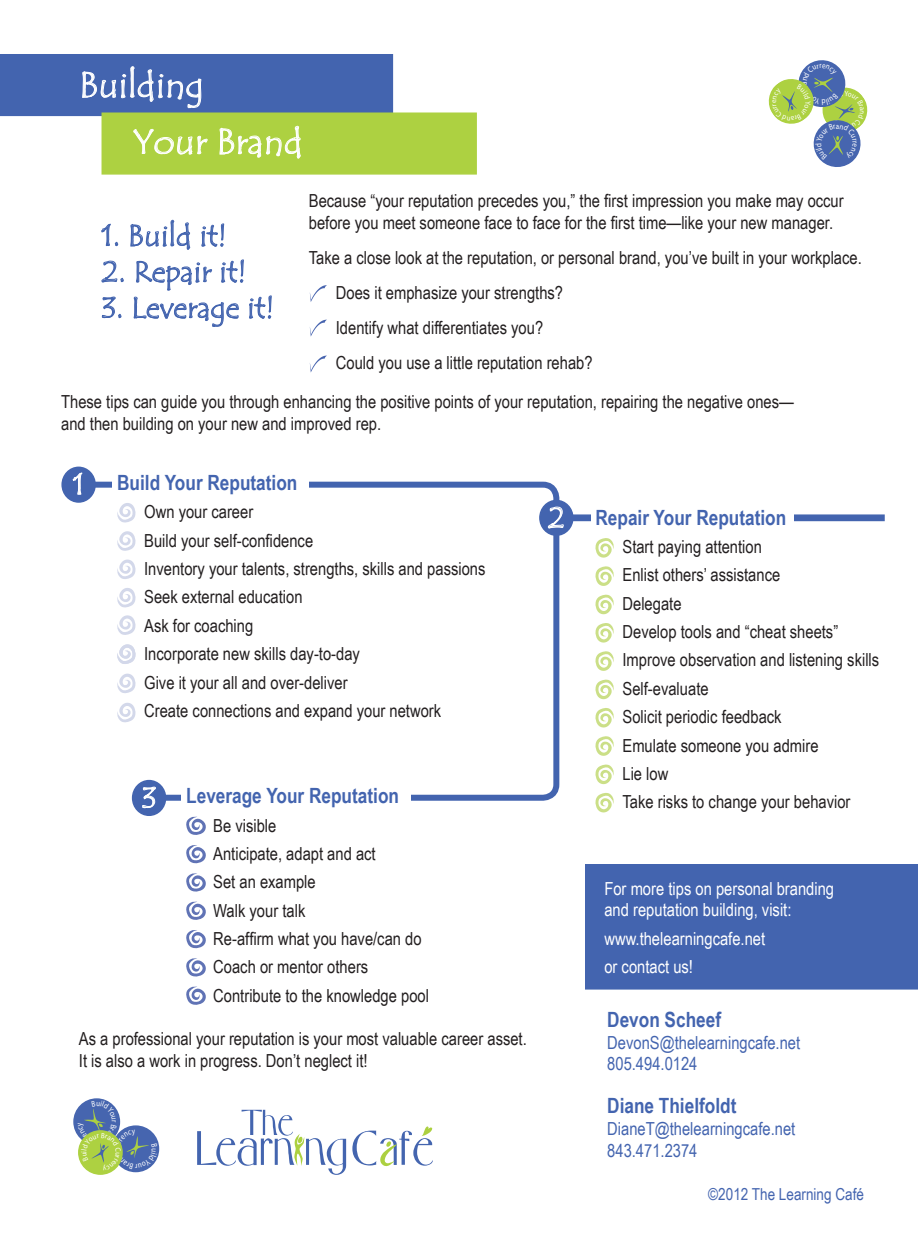
<style>
.page{position:relative;width:918px;height:1242px;background:#fff}
.page>*{position:absolute;margin:0;border:0;box-sizing:border-box;transform-origin:0 0}
.t1{font:36px "Tempus Sans ITC";color:#fff}
.t2{font:30px "Tempus Sans ITC";color:#4364af}
.t3{font:30px "Tempus Sans ITC";color:#fff}
.t4{font:700 21px "Arial Narrow";color:#4364af}
.t5{font:18px/21.6px "Arial Narrow";color:#231f20}
.t6{font:18px/21.6px "Arial Narrow";color:#fff}
.t7{font:18px "Arial Narrow";color:#4364af}
.t8{font:16.5px "Arial Narrow";color:#4364af}
.t9{font:8.25px "Myriad";color:#fff;scale:.85 1}
</style>
<div class="page">
<svg style="left:574px;top:514px;width:311px;height:7px"></svg>
<svg style="left:153px;top:551px;width:407px;height:253px"></svg>
<div style="left:585px;top:864px;width:333px;height:126px;background:#4364af"></div>
<div style="left:1px;top:55px;width:391px;height:60px;background:#4364af"></div>
<div style="left:0;top:54px;width:393px;height:62px;border:2px solid #4364af"></div>
<svg style="left:82px;top:66px;width:120px;height:43px"></svg>
<div style="left:102px;top:112px;width:375px;height:63px;background:#add141;border:2px solid #add141"></div>
<svg style="left:133px;top:129px;width:75px;height:26px"></svg>
<svg style="left:219px;top:125px;width:82px;height:34px"></svg>
<svg style="left:101px;top:223px;width:17px;height:24px"></svg>
<svg style="left:101px;top:260px;width:23px;height:23px"></svg>
<svg style="left:102px;top:296px;width:20px;height:23px"></svg>
<svg style="left:130px;top:220px;width:142px;height:107px"></svg>
<svg style="left:117px;top:560px;width:18px;height:19px"></svg>
<svg style="left:117px;top:588px;width:18px;height:19px"></svg>
<svg style="left:117px;top:615px;width:18px;height:20px"></svg>
<svg style="left:117px;top:674px;width:18px;height:19px"></svg>
<svg style="left:117px;top:644px;width:18px;height:20px"></svg>
<svg style="left:117px;top:703px;width:18px;height:19px"></svg>
<div style="left:74px;top:1099px;width:45px;height:45px;background:#4665af;border-radius:50%"></div>
<div style="left:73px;top:1098px;width:47px;height:47px;border:2px solid #4665af;border-radius:50%"></div>
<div style="left:79px;top:1131px;width:43px;height:43px;background:#add141;border-radius:50%"></div>
<div style="left:78px;top:1130px;width:45px;height:45px;border:2px solid #add141;border-radius:50%"></div>
<div style="left:62px;top:467px;width:33px;height:35px;background:#4364af;border-radius:50%"></div>
<div style="left:61px;top:467px;width:35px;height:36px;border:2px solid #4364af;border-radius:50%"></div>
<div style="left:540px;top:501px;width:33px;height:34px;background:#4364af;border-radius:50%"></div>
<div style="left:539px;top:500px;width:35px;height:36px;border:2px solid #4364af;border-radius:50%"></div>
<svg style="left:72px;top:472px;width:492px;height:79px"></svg>
<div style="left:133px;top:781px;width:33px;height:34px;background:#4364af;border-radius:50%"></div>
<div style="left:132px;top:780px;width:34px;height:36px;border:2px solid #4364af;border-radius:50%"></div>
<svg style="left:142px;top:786px;width:14px;height:22px"></svg>
<div style="left:181px;top:781px;width:230px;height:28px;background:#fff"></div>
<svg style="left:186px;top:873px;width:20px;height:19px"></svg>
<svg style="left:186px;top:845px;width:20px;height:18px"></svg>
<svg style="left:186px;top:817px;width:20px;height:18px"></svg>
<svg style="left:186px;top:958px;width:20px;height:19px"></svg>
<svg style="left:186px;top:930px;width:20px;height:18px"></svg>
<svg style="left:186px;top:902px;width:20px;height:18px"></svg>
<svg style="left:186px;top:987px;width:20px;height:18px"></svg>
<svg style="left:310px;top:285px;width:17px;height:17px"></svg>
<svg style="left:310px;top:320px;width:17px;height:17px"></svg>
<svg style="left:310px;top:356px;width:17px;height:17px"></svg>
<svg style="left:197px;top:1110px;width:149px;height:65px"></svg>
<svg style="left:352px;top:1126px;width:81px;height:41px"></svg>
<div style="left:591px;top:503px;width:203px;height:28px;background:#fff"></div>
<svg style="left:596px;top:595px;width:18px;height:19px"></svg>
<svg style="left:596px;top:566px;width:18px;height:20px"></svg>
<svg style="left:596px;top:538px;width:18px;height:20px"></svg>
<svg style="left:596px;top:680px;width:18px;height:19px"></svg>
<svg style="left:596px;top:651px;width:18px;height:20px"></svg>
<svg style="left:596px;top:623px;width:18px;height:20px"></svg>
<svg style="left:596px;top:708px;width:18px;height:20px"></svg>
<svg style="left:596px;top:765px;width:18px;height:19px"></svg>
<svg style="left:596px;top:736px;width:18px;height:20px"></svg>
<svg style="left:596px;top:793px;width:18px;height:19px"></svg>
<svg style="left:768px;top:60px;width:100px;height:107px"></svg>
<svg style="left:78px;top:1100px;width:79px;height:71px"></svg>
<p class="t1" style="left:79px;top:62px;width:126px">Building</p>
<p class="t1" style="left:133px;top:119px;width:171px">Your Brand</p>
<p class="t9" style="left:800px;top:85px;width:6px;rotate:-90deg">a</p>
<p class="t9" style="left:836px;top:122px;width:6px">a</p>
<p class="t2" style="left:102px;top:217px;width:127px">1. Build it!</p>
<p class="t2" style="left:102px;top:253px;width:147px">2. Repair it!</p>
<p class="t2" style="left:102px;top:289px;width:175px">3. Leverage it!</p>
<p class="t5" style="left:309px;top:189px;width:536px">Because “your reputation precedes you,” the first impression you make may occur before you meet someone face to face for the first time—like your new manager.</p>
<p class="t5" style="left:309px;top:246px;width:554px">Take a close look at the reputation, or personal brand, you’ve built in your workplace.</p>
<p class="t5" style="left:336px;top:281px;width:229px">Does it emphasize your strengths?</p>
<p class="t5" style="left:336px;top:316px;width:209px">Identify what differentiates you?</p>
<p class="t5" style="left:336px;top:351px;width:258px">Could you use a little reputation rehab?</p>
<p class="t5" style="left:61px;top:390px;width:734px">These tips can guide you through enhancing the positive points of your reputation, repairing the negative ones— and then building on your new and improved rep.</p>
<p class="t3" style="left:73px;top:465px;width:13px">1</p>
<p class="t3" style="left:548px;top:499px;width:18px">2</p>
<p class="t4" style="left:117px;top:467px;width:182px">Build Your Reputation</p>
<p class="t5" style="left:144px;top:501px;width:111px">Own your career</p>
<p class="t5" style="left:144px;top:529px;width:171px">Build your self-confidence</p>
<p class="t5" style="left:144px;top:557px;width:343px">Inventory your talents, strengths, skills and passions</p>
<p class="t5" style="left:144px;top:586px;width:160px">Seek external education</p>
<p class="t5" style="left:144px;top:614px;width:111px">Ask for coaching</p>
<p class="t5" style="left:144px;top:642px;width:217px">Incorporate new skills day-to-day</p>
<p class="t5" style="left:144px;top:671px;width:205px">Give it your all and over-deliver</p>
<p class="t5" style="left:144px;top:699px;width:299px">Create connections and expand your network</p>
<p class="t4" style="left:596px;top:501px;width:192px">Repair Your Reputation</p>
<p class="t5" style="left:622px;top:535px;width:141px">Start paying attention</p>
<p class="t5" style="left:622px;top:564px;width:159px">Enlist others’ assistance</p>
<p class="t5" style="left:622px;top:592px;width:61px">Delegate</p>
<p class="t5" style="left:622px;top:620px;width:217px">Develop tools and “cheat sheets”</p>
<p class="t5" style="left:622px;top:649px;width:258px">Improve observation and listening skills</p>
<p class="t5" style="left:622px;top:677px;width:88px">Self-evaluate</p>
<p class="t5" style="left:622px;top:705px;width:161px">Solicit periodic feedback</p>
<p class="t5" style="left:622px;top:734px;width:198px">Emulate someone you admire</p>
<p class="t5" style="left:622px;top:762px;width:47px">Lie low</p>
<p class="t5" style="left:622px;top:790px;width:230px">Take risks to change your behavior</p>
<p class="t3" style="left:142px;top:779px;width:16px">3</p>
<p class="t4" style="left:186px;top:780px;width:214px">Leverage Your Reputation</p>
<p class="t5" style="left:213px;top:814px;width:65px">Be visible</p>
<p class="t5" style="left:213px;top:842px;width:164px">Anticipate, adapt and act</p>
<p class="t5" style="left:213px;top:871px;width:104px">Set an example</p>
<p class="t5" style="left:213px;top:899px;width:94px">Walk your talk</p>
<p class="t5" style="left:213px;top:927px;width:210px">Re-affirm what you have/can do</p>
<p class="t5" style="left:213px;top:956px;width:157px">Coach or mentor others</p>
<p class="t5" style="left:213px;top:984px;width:217px">Contribute to the knowledge pool</p>
<p class="t6" style="left:604px;top:877px;width:231px">For more tips on personal branding and reputation building, visit:</p>
<p class="t6" style="left:604px;top:927px;width:162px">www.thelearningcafe.net</p>
<p class="t6" style="left:604px;top:955px;width:90px">or contact us!</p>
<p class="t5" style="left:79px;top:1027px;width:449px">As a professional your reputation is your most valuable career asset.<br>It is also a work in progress. Don’t neglect it!</p>
<p class="t9" style="left:119px;top:1120px;width:4px;rotate:90deg">r</p>
<p class="t9" style="left:138px;top:1171px;width:4px;rotate:180deg">r</p>
<p class="t4" style="left:607px;top:1004px;width:115px">Devon Scheef</p>
<p class="t7" style="left:607px;top:1029px;width:195px">DevonS@thelearningcafe.net</p>
<p class="t7" style="left:607px;top:1051px;width:92px">805.494.0124</p>
<p class="t4" style="left:607px;top:1090px;width:131px">Diane Thielfoldt</p>
<p class="t7" style="left:607px;top:1116px;width:190px">DianeT@thelearningcafe.net</p>
<p class="t7" style="left:607px;top:1137px;width:92px">843.471.2374</p>
<p class="t8" style="left:708px;top:1182px;width:157px">©2012 The Learning Café</p>
</div>
